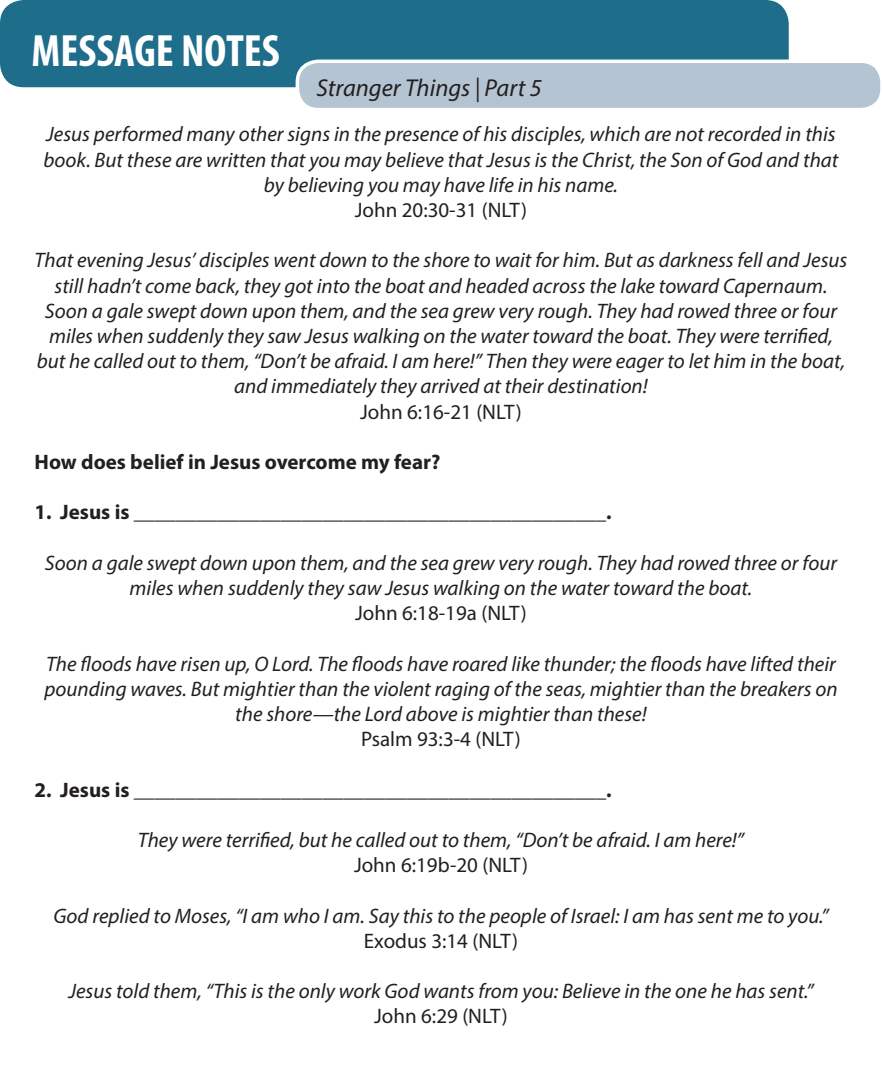
<style>
.page{position:relative;width:882px;height:1071px;background:#fff}
.page>*{position:absolute;margin:0;border:0;box-sizing:border-box;transform-origin:0 0}
.t1{font:700 condensed 45.5px "Myriad Pro";color:#fff}
.t2{font:italic 24.5px "Myriad Pro";color:#231f20}
.t3{font:italic 21px/25.2px "Myriad Pro";color:#231f20;text-align:center}
.t4{font:700 21px "Myriad Pro";color:#231f20}
.t5{font:21px "Myriad Pro";color:#231f20}
</style>
<div class="page">
<div style="left:0;top:0;width:789px;height:87px;background:#1e6d8a;border-radius:24px"></div>
<svg style="left:296px;top:60px;width:585px;height:48px;background:#bac8d5"></svg>
<p class="t1" style="left:32px;top:22px;width:250px">MESSAGE NOTES</p>
<p class="t2" style="left:317px;top:73px;width:227px">Stranger Things | Part 5</p>
<p class="t3" style="left:44px;top:121px;width:796px">Jesus performed many other signs in the presence of his disciples, which are not recorded in this book. But these are written that you may believe that Jesus is the Christ, the Son of God and that by believing you may have life in his name.</p>
<p class="t5" style="left:355px;top:197px;width:174px">John 20:30-31 (NLT)</p>
<p class="t3" style="left:35px;top:247px;width:814px">That evening Jesus’ disciples went down to the shore to wait for him. But as darkness fell and Jesus still hadn’t come back, they got into the boat and headed across the lake toward Capernaum.<br>Soon a gale swept down upon them, and the sea grew very rough. They had rowed three or four miles when suddenly they saw Jesus walking on the water toward the boat. They were terrified, but he called out to them, “Don’t be afraid. I am here!” Then they were eager to let him in the boat, and immediately they arrived at their destination!</p>
<p class="t5" style="left:360px;top:399px;width:163px">John 6:16-21 (NLT)</p>
<p class="t4" style="left:35px;top:448px;width:407px">How does belief in Jesus overcome my fear?</p>
<p class="t4" style="left:35px;top:499px;width:579px">1. Jesus is _____________________________________________.</p>
<p class="t3" style="left:45px;top:550px;width:794px">Soon a gale swept down upon them, and the sea grew very rough. They had rowed three or four miles when suddenly they saw Jesus walking on the water toward the boat.</p>
<p class="t5" style="left:355px;top:600px;width:173px">John 6:18-19a (NLT)</p>
<p class="t3" style="left:44px;top:651px;width:795px">The floods have risen up, O Lord. The floods have roared like thunder; the floods have lifted their pounding waves. But mightier than the violent raging of the seas, mightier than the breakers on the shore—the Lord above is mightier than these!</p>
<p class="t5" style="left:361px;top:726px;width:161px">Psalm 93:3-4 (NLT)</p>
<p class="t4" style="left:35px;top:776px;width:579px">2. Jesus is _____________________________________________.</p>
<p class="t3" style="left:138px;top:827px;width:608px">They were terrified, but he called out to them, “Don’t be afraid. I am here!”</p>
<p class="t5" style="left:354px;top:852px;width:175px">John 6:19b-20 (NLT)</p>
<p class="t3" style="left:53px;top:903px;width:777px">God replied to Moses, “I am who I am. Say this to the people of Israel: I am has sent me to you.”</p>
<p class="t5" style="left:364px;top:928px;width:156px">Exodus 3:14 (NLT)</p>
<p class="t3" style="left:68px;top:978px;width:747px">Jesus told them, “This is the only work God wants from you: Believe in the one he has sent.”</p>
<p class="t5" style="left:374px;top:1003px;width:135px">John 6:29 (NLT)</p>
</div>
